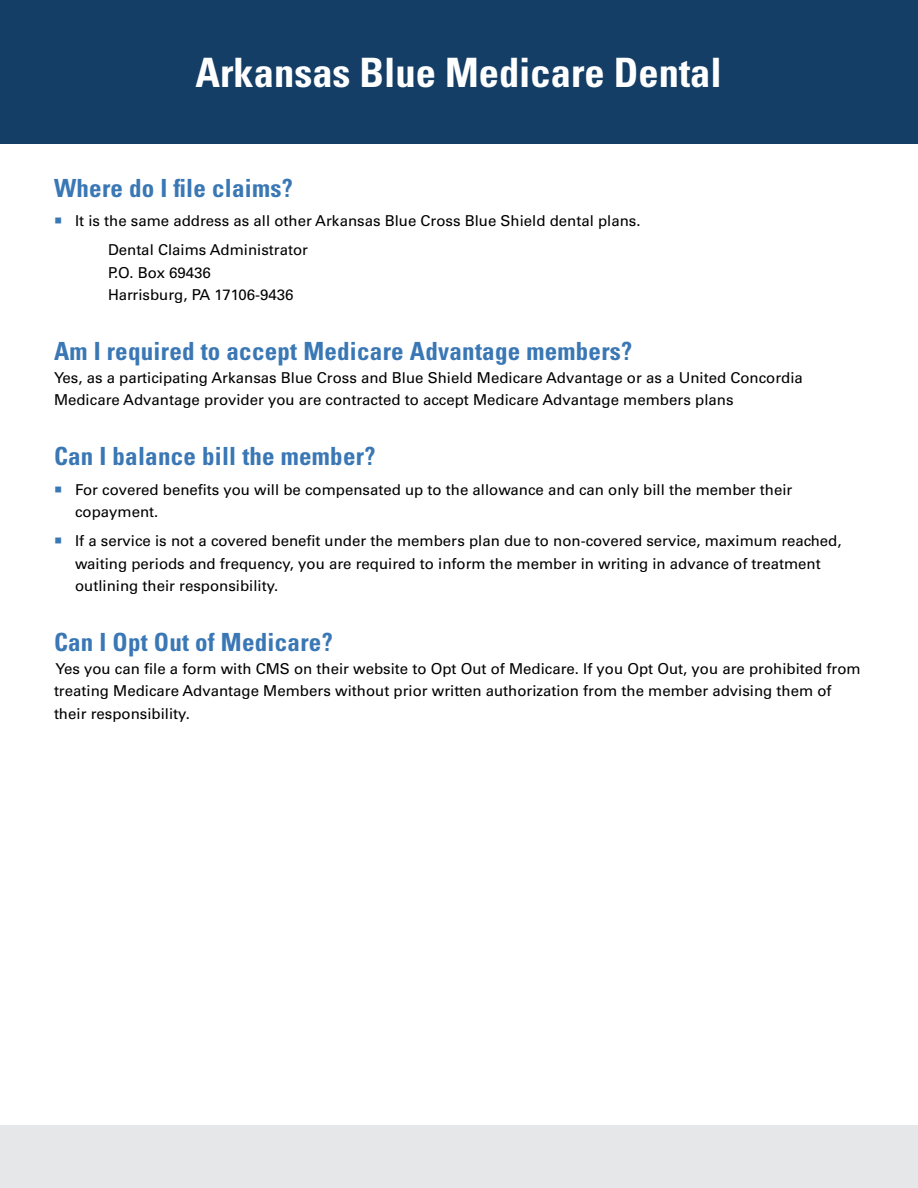
<style>
.page{position:relative;width:918px;height:1188px;background:#fff}
.page>*{position:absolute;margin:0;border:0;box-sizing:border-box;transform-origin:0 0}
.Heading_1_-_Main_Tit{font:700 condensed 40.5px "Univers LT Std";color:#fff}
.Heading_2{font:700 condensed 25.05px "Univers LT Std";letter-spacing:.01em;color:#3a77b5}
.t1{font:15px/22.5px "Univers LT Std";color:#000}
.s1{color:#3a77b5}
</style>
<div class="page">
<div style="left:0;top:1126px;width:918px;height:62px;background:#e6e7e8"></div>
<div style="left:0;top:0;width:918px;height:144px;background:#143e66"></div>
<p class="Heading_1_-_Main_Tit" style="left:195px;top:47px;width:528px">Arkansas Blue Medicare Dental</p>
<p class="Heading_2" style="left:54px;top:173px;width:240px">Where do I file claims?</p>
<p class="t1" style="left:54px;top:210px;width:588px"><span class="s1">○</span> It is the same address as all other Arkansas Blue Cross Blue Shield dental plans.</p>
<p class="t1" style="left:108px;top:239px;width:202px">Dental Claims Administrator</p>
<p class="t1" style="left:108px;top:261px;width:104px">P.O. Box 69436</p>
<p class="t1" style="left:108px;top:284px;width:187px">Harrisburg, PA 17106-9436</p>
<p class="Heading_2" style="left:54px;top:336px;width:580px">Am I required to accept Medicare Advantage members?</p>
<p class="t1" style="left:54px;top:366px;width:750px">Yes, as a participating Arkansas Blue Cross and Blue Shield Medicare Advantage or as a United Concordia<br>Medicare Advantage provider you are contracted to accept Medicare Advantage members plans</p>
<p class="Heading_2" style="left:54px;top:441px;width:323px">Can I balance bill the member?</p>
<p class="t1" style="left:75px;top:478px;width:719px;text-indent:-21px"><span class="s1">○</span> For covered benefits you will be compensated up to the allowance and can only bill the member their copayment.</p>
<p class="t1" style="left:75px;top:530px;width:768px;text-indent:-21px"><span class="s1">○</span> If a service is not a covered benefit under the members plan due to non-covered service, maximum reached, waiting periods and frequency, you are required to inform the member in writing in advance of treatment outlining their responsibility.</p>
<p class="Heading_2" style="left:54px;top:627px;width:280px">Can I Opt Out of Medicare?</p>
<p class="t1" style="left:54px;top:657px;width:808px">Yes you can file a form with CMS on their website to Opt Out of Medicare. If you Opt Out, you are prohibited from treating Medicare Advantage Members without prior written authorization from the member advising them of their responsibility.</p>
</div>
